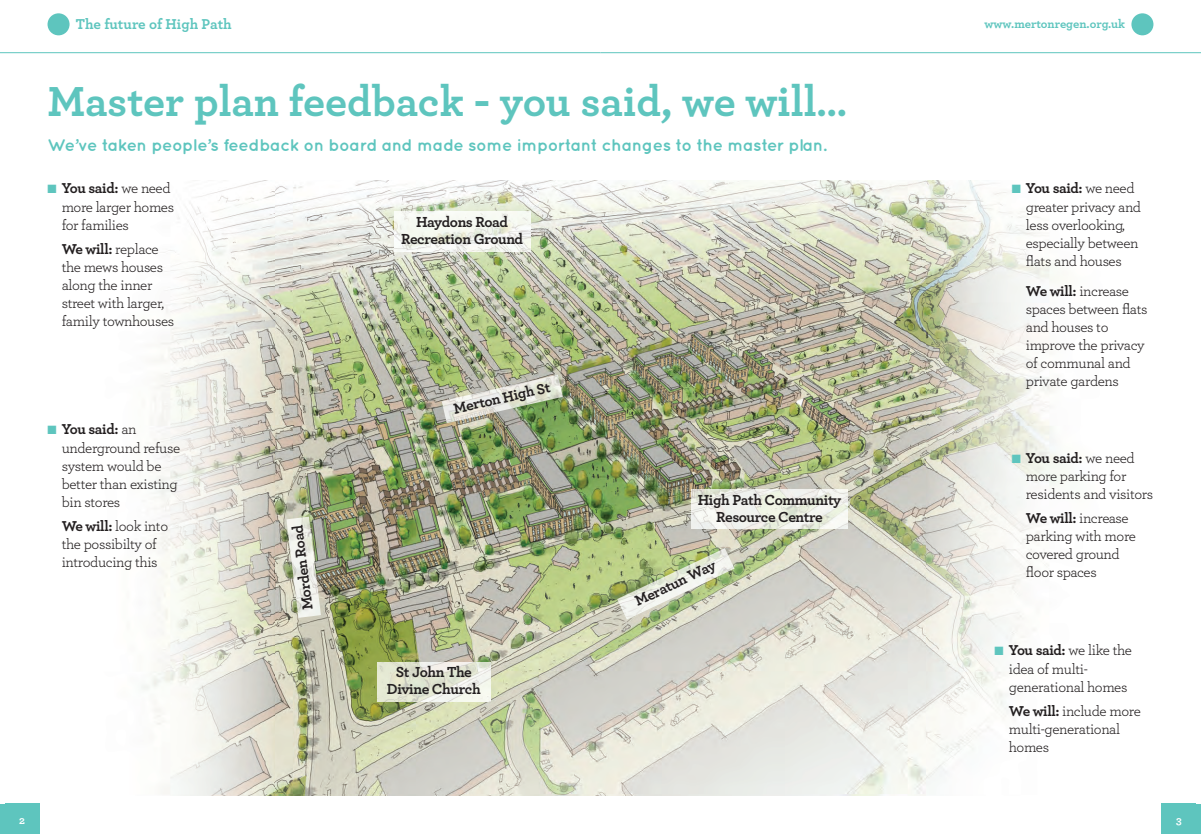
<style>
.page{position:relative;width:1201px;height:834px;background:#fff}
.page>*{position:absolute;margin:0;border:0;box-sizing:border-box;transform-origin:0 0}
.t1{font:700 44px "Archer";color:#5ec5be}
.t2{font:700 17px "Quicksand";letter-spacing:-.025em;color:#5ec5be}
.t3{font:700 15.3px/17px "Archer";letter-spacing:-.025em;color:#231f20;text-align:center}
.t4{font:15px/18px "Archer";letter-spacing:-.025em;color:#231f20}
.t5{font:700 15px "Archer";color:#5ec5be}
.t6{font:700 12.5px "Archer";color:#5ec5be}
.t7{font:700 11.1px "Archer";color:#fff}
.s1{color:#5ec5be}
.s2{font-weight:700}
</style>
<div class="page">
<div style="left:0;top:804px;width:39px;height:30px;background:#5ec5be"></div>
<div style="left:1162px;top:804px;width:39px;height:30px;background:#5ec5be"></div>
<hr style="left:600px;top:52px;width:601px;height:1px;background:#5ec5be">
<hr style="left:0;top:52px;width:600px;height:1px;background:#5ec5be">
<img style="left:274px;top:180px;width:652px;height:615px">
<img style="left:141px;top:180px;width:133px;height:615px">
<img style="left:926px;top:180px;width:140px;height:604px">
<div style="left:48px;top:13px;width:22px;height:22px;background:#5ec5be;border-radius:50%"></div>
<div style="left:1131px;top:13px;width:22px;height:22px;background:#5ec5be;border-radius:50%"></div>
<img style="left:394px;top:211px;width:136px;height:40px">
<img style="left:286px;top:517px;width:35px;height:101px">
<img style="left:442px;top:375px;width:121px;height:48px">
<img style="left:377px;top:662px;width:113px;height:40px">
<img style="left:691px;top:489px;width:156px;height:40px">
<img style="left:617px;top:548px;width:117px;height:72px">
<p class="t5" style="left:76px;top:19px;width:157px">The future of High Path</p>
<h1 class="t1" style="left:48px;top:87px;width:801px">Master plan feedback - you said, we will…</h1>
<p class="t2" style="left:48px;top:139px;width:781px">We’ve taken people’s feedback on board and made some important changes to the master plan.</p>
<p class="t4" style="left:62px;top:181px;width:114px;line-height:18.4px;text-indent:-14px"><span class="s1">■</span> <span class="s2">You said:</span> we need more larger homes for families</p>
<p class="t4" style="left:62px;top:241px;width:114px"><span class="s2">We will:</span> replace the mews houses along the inner street with larger, family townhouses</p>
<p class="t4" style="left:62px;top:422px;width:120px;text-indent:-14px"><span class="s1">■</span> <span class="s2">You said:</span> an underground refuse system would be better than existing bin stores</p>
<p class="t4" style="left:62px;top:518px;width:108px"><span class="s2">We will:</span> look into the possibilty of introducing this</p>
<p class="t3" style="left:301px;top:611px;width:87px;rotate:-97deg">Morden Road</p>
<p class="t3" style="left:401px;top:215px;width:124px">Haydons Road<br>Recreation Ground</p>
<p class="t3" style="left:452px;top:402px;width:100px;rotate:-13deg">Merton High St</p>
<p class="t3" style="left:387px;top:665px;width:95px">St John The<br>Divine Church</p>
<p class="t3" style="left:697px;top:492px;width:145px">High Path Community<br>Resource Centre</p>
<p class="t3" style="left:633px;top:595px;width:89px;rotate:-25deg">Meratun Way</p>
<p class="t6" style="left:984px;top:20px;width:142px">www.mertonregen.org.uk</p>
<p class="t4" style="left:1025px;top:181px;width:117px;text-indent:-14px"><span class="s1">■</span> <span class="s2">You said:</span> we need greater privacy and less overlooking, especially between flats and houses</p>
<p class="t4" style="left:1025px;top:283px;width:123px"><span class="s2">We will:</span> increase spaces between flats and houses to improve the privacy of communal and private gardens</p>
<p class="t4" style="left:1025px;top:450px;width:129px;line-height:18.4px;text-indent:-14px"><span class="s1">■</span> <span class="s2">You said:</span> we need more parking for residents and visitors</p>
<p class="t4" style="left:1025px;top:511px;width:112px"><span class="s2">We will:</span> increase parking with more covered ground floor spaces</p>
<p class="t4" style="left:1008px;top:643px;width:125px;line-height:18.4px;text-indent:-14px"><span class="s1">■</span> <span class="s2">You said:</span> we like the idea of multi&shy;generational homes</p>
<p class="t4" style="left:1008px;top:703px;width:133px"><span class="s2">We will:</span> include more multi-generational homes</p>
<p class="t7" style="left:19px;top:817px;width:7px">2</p>
<p class="t7" style="left:1176px;top:817px;width:7px">3</p>
</div>
